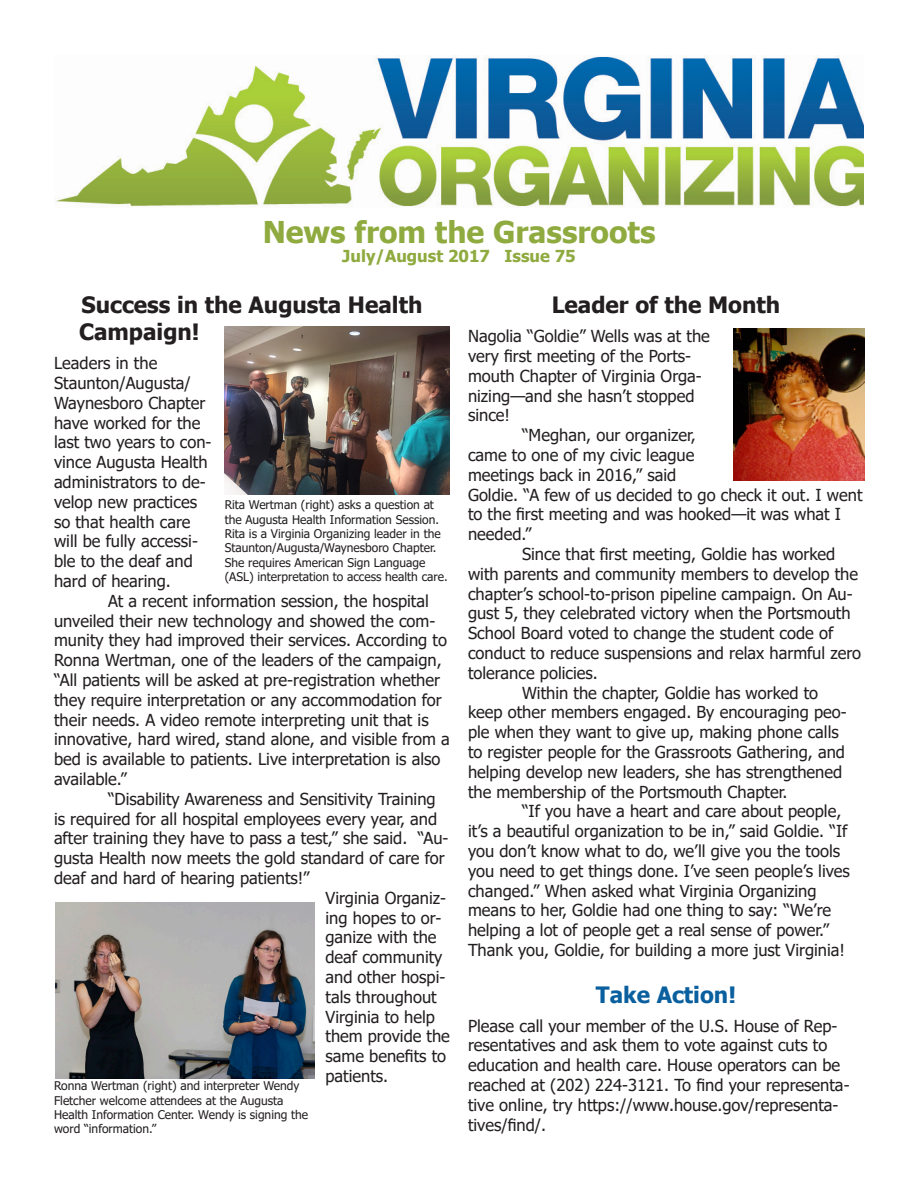
<style>
.page{position:relative;width:918px;height:1188px;background:#fff}
.page>*{position:absolute;margin:0;border:0;box-sizing:border-box;transform-origin:0 0}
.t1{font:700 30px "Tahoma";color:#8faa3f}
.t2{font:700 22.5px/27px "Tahoma";color:#231f20}
.t3{font:700 22.5px "Tahoma";color:#0a5f9f}
.t4{font:16.5px/19.8px "Tahoma";color:#231f20}
.t5{font:700 16.5px "Tahoma";color:#8faa3f}
.t6{font:12px/14.4px "Tahoma";color:#231f20}
</style>
<div class="page">
<img style="left:54px;top:55px;width:810px;height:152px">
<img style="left:225px;top:326px;width:225px;height:169px">
<img style="left:56px;top:902px;width:259px;height:176px">
<img style="left:734px;top:328px;width:130px;height:153px">
<p class="t1" style="left:263px;top:211px;width:394px">News from the Grassroots</p>
<p class="t5" style="left:342px;top:245px;width:235px">July/August 2017 Issue 75</p>
<p class="t2" style="left:79px;top:293px;width:345px">Success in the Augusta Health<br>Campaign!</p>
<p class="t4" style="left:54px;top:354px;width:159px">Leaders in the<br>Staunton/Augusta/<br>Waynesboro Chapter have worked for the last two years to con&shy;vince Augusta Health administrators to de&shy;velop new practices so that health care will be fully accessi&shy;ble to the deaf and hard of hearing.</p>
<p class="t4" style="left:54px;top:592px;width:397px;text-indent:54px">At a recent information session, the hospital unveiled their new technology and showed the com&shy;munity they had improved their services. According to Ronna Wertman, one of the leaders of the campaign, “All patients will be asked at pre-registration whether they require interpretation or any accommodation for their needs. A video remote interpreting unit that is innovative, hard wired, stand alone, and visible from a bed is available to patients. Live interpretation is also available.”</p>
<p class="t4" style="left:54px;top:790px;width:396px;text-indent:54px">“Disability Awareness and Sensitivity Training is required for all hospital employees every year, and after training they have to pass a test,” she said. “Au&shy;gusta Health now meets the gold standard of care for deaf and hard of hearing patients!”</p>
<p class="t4" style="left:326px;top:889px;width:126px">Virginia Organiz&shy;ing hopes to or&shy;ganize with the deaf community and other hospi&shy;tals throughout<br>Virginia to help them provide the same benefits to patients.</p>
<p class="t2" style="left:552px;top:293px;width:230px">Leader of the Month</p>
<p class="t4" style="left:468px;top:327px;width:243px">Nagolia “Goldie” Wells was at the very first meeting of the Ports&shy;mouth Chapter of Virginia Orga&shy;nizing—and she hasn’t stopped since!</p>
<p class="t4" style="left:468px;top:426px;width:396px;text-indent:54px">“Meghan, our organizer,<br>came to one of my civic league<br>meetings back in 2016,” said<br>Goldie. “A few of us decided to go check it out. I went to the first meeting and was hooked—it was what I needed.”</p>
<p class="t4" style="left:468px;top:545px;width:395px;text-indent:54px">Since that first meeting, Goldie has worked with parents and community members to develop the chapter’s school-to-prison pipeline campaign. On Au&shy;gust 5, they celebrated victory when the Portsmouth School Board voted to change the student code of conduct to reduce suspensions and relax harmful zero tolerance policies.</p>
<p class="t4" style="left:468px;top:684px;width:380px;text-indent:54px">Within the chapter, Goldie has worked to keep other members engaged. By encouraging peo&shy;ple when they want to give up, making phone calls to register people for the Grassroots Gathering, and helping develop new leaders, she has strengthened the membership of the Portsmouth Chapter.</p>
<p class="t4" style="left:468px;top:802px;width:383px;text-indent:54px">“If you have a heart and care about people, it’s a beautiful organization to be in,” said Goldie. “If you don’t know what to do, we’ll give you the tools you need to get things done. I’ve seen people’s lives changed.” When asked what Virginia Organizing means to her, Goldie had one thing to say: “We’re helping a lot of people get a real sense of power.” Thank you, Goldie, for building a more just Virginia!</p>
<p class="t3" style="left:596px;top:979px;width:142px">Take Action!</p>
<p class="t4" style="left:468px;top:1017px;width:383px">Please call your member of the U.S. House of Rep&shy;resentatives and ask them to vote against cuts to education and health care. House operators can be reached at (202) 224-3121. To find your representa&shy;tive online, try https://www.house.gov/representa&shy;tives/find/.</p>
<p class="t6" style="left:225px;top:498px;width:225px">Rita Wertman (right) asks a question at the Augusta Health Information Session.<br>Rita is a Virginia Organizing leader in the Staunton/Augusta/Waynesboro Chapter.<br>She requires American Sign Language (ASL) interpretation to access health care.</p>
<p class="t6" style="left:54px;top:1079px;width:256px">Ronna Wertman (right) and interpreter Wendy Fletcher welcome attendees at the Augusta Health Information Center. Wendy is signing the word “information.”</p>
</div>
